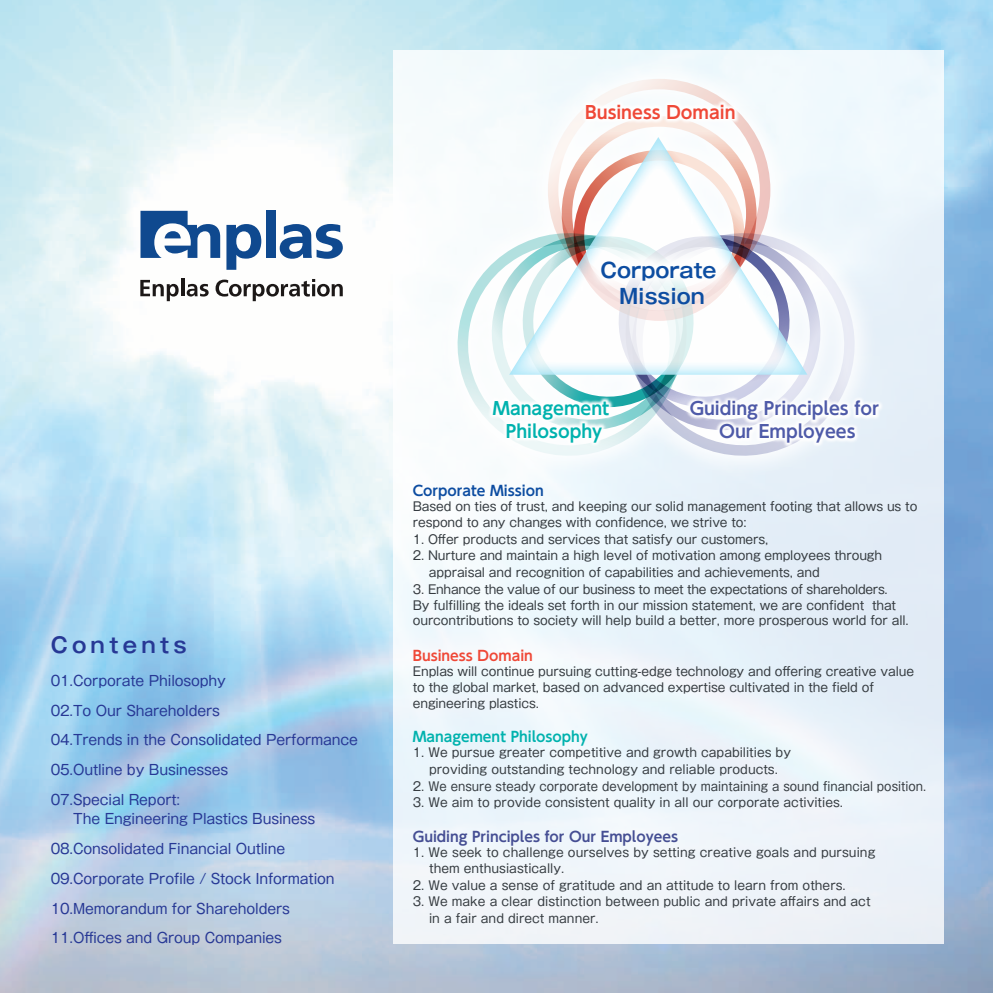
<style>
.page{position:relative;width:993px;height:993px;background:#fff}
.page>*{position:absolute;margin:0;border:0;box-sizing:border-box;transform-origin:0 0}
.t1{font:700 21px "Gothic MB101 Pro De";letter-spacing:.2em;color:#273895}
.t2{font:700 20.47px/26.2px "Gothic MB101 Pro De";color:#0d4da1;text-align:center}
.t3{font:700 17.5px/22.8px "UD Shin Go Pro De";color:#4e5aa8;text-align:center}
.t4{font:700 17.5px/22.8px "UD Shin Go Pro De";color:#00b2ae;text-align:center}
.t5{font:700 17.5px "UD Shin Go Pro De";color:#ef4837}
.t6{font:14px/29.8px "Gothic MB101 Pro";letter-spacing:-.01em;color:#273895}
.t7{font:700 14px "UD Shin Go Pro De";color:#454e93}
.t8{font:700 14px "UD Shin Go Pro De";color:#00b2ae}
.t9{font:700 14px "UD Shin Go Pro De";color:#0d4da1}
.t10{font:700 14px "UD Shin Go Pro De";color:#ef4837}
.t11{font:12.25px/15.8px "Gothic MB101 Pro";letter-spacing:-.01em;color:#353b40}
</style>
<div class="page">
<img style="left:0;top:0;width:992px;height:992px">
<div style="left:393px;top:50px;width:550px;height:893px;background:#ecf4fa"></div>
<img style="left:388px;top:10px;width:535px;height:514px">
<svg style="left:457px;top:233px;width:34px;height:99px"></svg>
<svg style="left:820px;top:233px;width:34px;height:99px"></svg>
<svg style="left:491px;top:116px;width:329px;height:216px"></svg>
<svg style="left:509px;top:137px;width:298px;height:195px;fill:#f7fbfd"></svg>
<img style="left:528px;top:189px;width:261px;height:143px">
<img style="left:518px;top:36px;width:284px;height:153px">
<img style="left:424px;top:332px;width:197px;height:179px">
<img style="left:621px;top:332px;width:326px;height:179px">
<div style="left:266px;top:211px;width:9px;height:47px;background:#0f498f"></div>
<svg style="left:226px;top:224px;width:35px;height:46px"></svg>
<svg style="left:140px;top:211px;width:80px;height:47px"></svg>
<svg style="left:279px;top:224px;width:64px;height:35px"></svg>
<svg style="left:140px;top:280px;width:38px;height:21px"></svg>
<hr style="left:181px;top:278px;width:3px;height:18px;background:#1c1817">
<svg style="left:187px;top:284px;width:21px;height:12px"></svg>
<svg style="left:215px;top:279px;width:127px;height:22px"></svg>
<h3 class="t5" style="left:585px;top:98px;width:152px">Business Domain</h3>
<h1 class="t1" style="left:51px;top:627px;width:137px">Contents</h1>
<p class="t6" style="left:51px;top:663px;width:309px">01.Corporate Philosophy<br>02.To Our Shareholders<br>04.Trends in the Consolidated Performance<br>05.Outline by Businesses<br>07.Special Report:</p>
<p class="t6" style="left:51px;top:801px;width:285px;text-indent:23px">The Engineering Plastics Business 08.Consolidated Financial Outline 09.Corporate Profile / Stock Information 10.Memorandum for Shareholders 11.Offices and Group Companies</p>
<h2 class="t2" style="left:600px;top:254px;width:118px">Corporate<br>Mission</h2>
<h3 class="t4" style="left:492px;top:396px;width:118px">Management<br>Philosophy</h3>
<h3 class="t3" style="left:689px;top:396px;width:191px">Guiding Principles for<br>Our Employees</h3>
<p class="t9" style="left:412px;top:479px;width:132px">Corporate Mission</p>
<p class="t11" style="left:412px;top:497px;width:506px">Based on ties of trust, and keeping our solid management footing that allows us to respond to any changes with confidence, we strive to:</p>
<p class="t11" style="left:412px;top:529px;width:357px">1. Offer products and services that satisfy our customers,</p>
<p class="t11" style="left:416px;top:545px;width:467px;line-height:16.6px;text-indent:-4px">2. Nurture and maintain a high level of motivation among employees through　appraisal and recognition of capabilities and achievements, and</p>
<p class="t11" style="left:412px;top:578px;width:484px;line-height:16.6px">3. Enhance the value of our business to meet the expectations of shareholders.<br>By fulfilling the ideals set forth in our mission statement, we are confident that</p>
<p class="t11" style="left:412px;top:611px;width:497px">ourcontributions to society will help build a better, more prosperous world for all.</p>
<p class="t10" style="left:412px;top:644px;width:122px">Business Domain</p>
<p class="t11" style="left:412px;top:661px;width:502px">Enplas will continue pursuing cutting-edge technology and offering creative value to the global market, based on advanced expertise cultivated in the field of engineering plastics.</p>
<p class="t8" style="left:412px;top:725px;width:177px">Management Philosophy</p>
<p class="t11" style="left:417px;top:742px;width:375px;line-height:16.6px;text-indent:-4px">1. We pursue greater competitive and growth capabilities by　providing outstanding technology and reliable products.</p>
<p class="t11" style="left:412px;top:776px;width:514px">2. We ensure steady corporate development by maintaining a sound financial position.</p>
<p class="t11" style="left:412px;top:792px;width:431px">3. We aim to provide consistent quality in all our corporate activities.</p>
<p class="t7" style="left:412px;top:825px;width:267px">Guiding Principles for Our Employees</p>
<p class="t11" style="left:412px;top:842px;width:517px">1. We seek to challenge ourselves by setting creative goals and pursuing 　 　　　 them enthusiastically.</p>
<p class="t11" style="left:412px;top:875px;width:434px">2. We value a sense of gratitude and an attitude to learn from others.</p>
<p class="t11" style="left:412px;top:891px;width:459px;line-height:16.6px">3. We make a clear distinction between public and private affairs and act　 in a fair and direct manner.</p>
</div>
